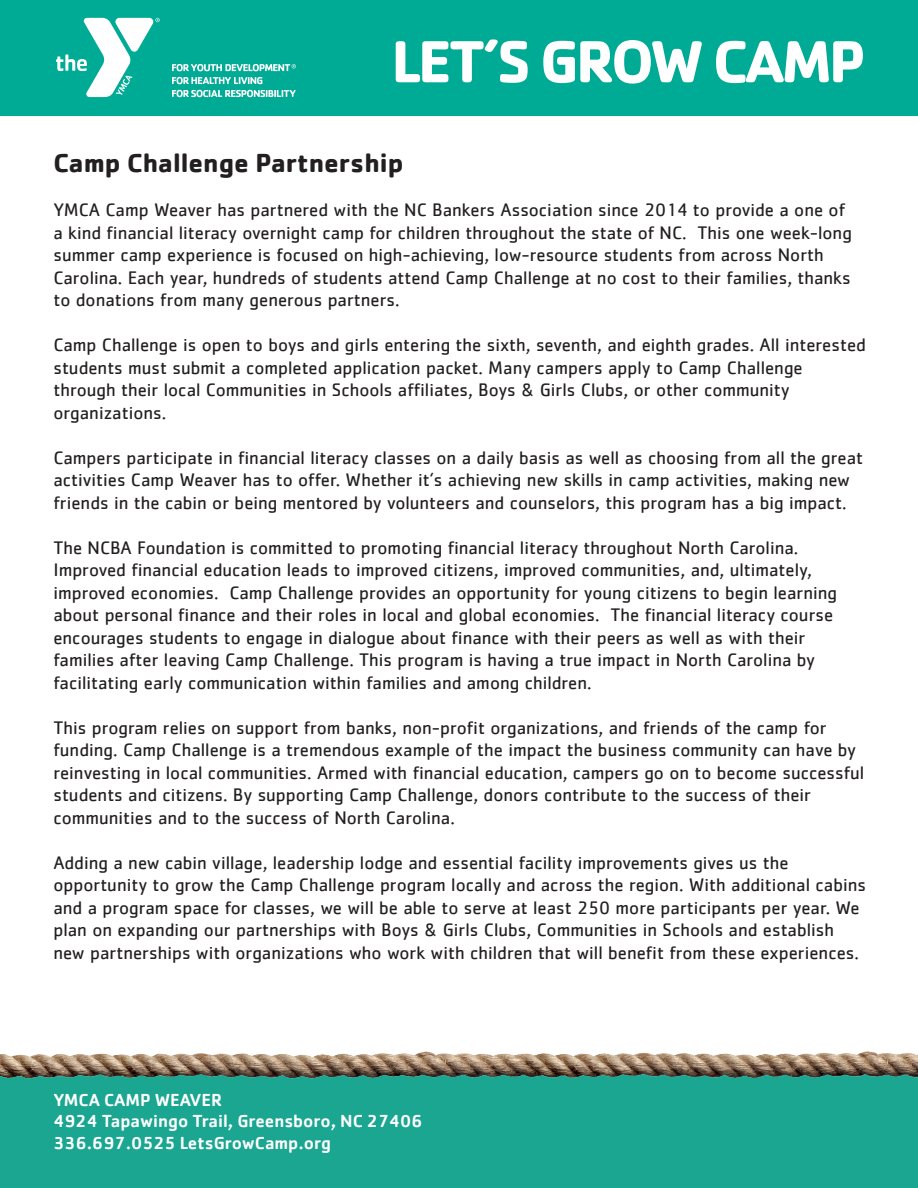
<style>
.page{position:relative;width:918px;height:1188px;background:#fff}
.page>*{position:absolute;margin:0;border:0;box-sizing:border-box;transform-origin:0 0}
.t1{font:700 61.5px "Cachet";letter-spacing:-.05em;color:#fff}
.t2{font:700 27px "Cachet";color:#231f20}
.t3{font:18.75px/22.5px "Cachet";color:#231f20}
.t4{font:500 18px "Cachet";color:#fff}
</style>
<div class="page">
<div style="left:0;top:0;width:918px;height:115px;background:#00ab95"></div>
<svg style="left:172px;top:77px;width:90px;height:7px"></svg>
<svg style="left:172px;top:90px;width:124px;height:7px"></svg>
<svg style="left:172px;top:64px;width:124px;height:7px"></svg>
<svg style="left:56px;top:18px;width:104px;height:79px"></svg>
<div style="left:0;top:1071px;width:918px;height:117px;background:#1aa691"></div>
<img style="left:0;top:1051px;width:918px;height:28px">
<p class="t1" style="left:391px;top:22px;width:476px">LET’S GROW CAMP</p>
<p class="t2" style="left:53px;top:146px;width:352px">Camp Challenge Partnership</p>
<p class="t3" style="left:53px;top:198px;width:800px">YMCA Camp Weaver has partnered with the NC Bankers Association since 2014 to provide a one of a kind financial literacy overnight camp for children throughout the state of NC. This one week-long summer camp experience is focused on high-achieving, low-resource students from across North Carolina. Each year, hundreds of students attend Camp Challenge at no cost to their families, thanks to donations from many generous partners.</p>
<p class="t3" style="left:53px;top:333px;width:814px">Camp Challenge is open to boys and girls entering the sixth, seventh, and eighth grades. All interested students must submit a completed application packet. Many campers apply to Camp Challenge through their local Communities in Schools affiliates, Boys &amp; Girls Clubs, or other community organizations.</p>
<p class="t3" style="left:53px;top:446px;width:811px">Campers participate in financial literacy classes on a daily basis as well as choosing from all the great activities Camp Weaver has to offer. Whether it’s achieving new skills in camp activities, making new friends in the cabin or being mentored by volunteers and counselors, this program has a big impact.</p>
<p class="t3" style="left:53px;top:536px;width:785px">The NCBA Foundation is committed to promoting financial literacy throughout North Carolina.<br>Improved financial education leads to improved citizens, improved communities, and, ultimately, improved economies. Camp Challenge provides an opportunity for young citizens to begin learning about personal finance and their roles in local and global economies. The financial literacy course encourages students to engage in dialogue about finance with their peers as well as with their families after leaving Camp Challenge. This program is having a true impact in North Carolina by facilitating early communication within families and among children.</p>
<p class="t3" style="left:53px;top:716px;width:812px">This program relies on support from banks, non-profit organizations, and friends of the camp for funding. Camp Challenge is a tremendous example of the impact the business community can have by reinvesting in local communities. Armed with financial education, campers go on to become successful students and citizens. By supporting Camp Challenge, donors contribute to the success of their communities and to the success of North Carolina.</p>
<p class="t3" style="left:53px;top:851px;width:814px">Adding a new cabin village, leadership lodge and essential facility improvements gives us the opportunity to grow the Camp Challenge program locally and across the region. With additional cabins and a program space for classes, we will be able to serve at least 250 more participants per year. We plan on expanding our partnerships with Boys &amp; Girls Clubs, Communities in Schools and establish new partnerships with organizations who work with children that will benefit from these experiences.</p>
<p class="t4" style="left:53px;top:1089px;width:170px">YMCA CAMP WEAVER</p>
<p class="t4" style="left:53px;top:1110px;width:371px">4924 Tapawingo Trail, Greensboro, NC 27406</p>
<p class="t4" style="left:53px;top:1132px;width:279px">336.697.0525 LetsGrowCamp.org</p>
</div>
